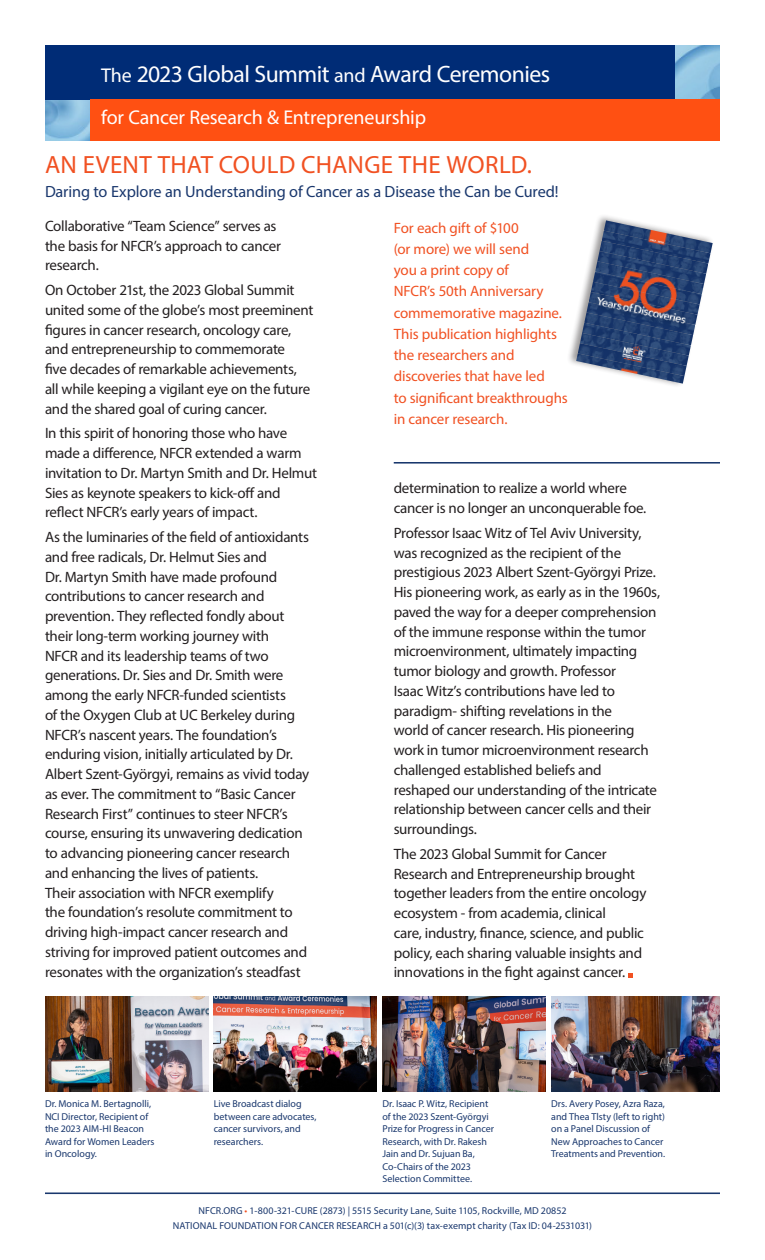
<style>
.page{position:relative;width:765px;height:1260px;background:#fff}
.page>*{position:absolute;margin:0;border:0;box-sizing:border-box;transform-origin:0 0}
.Subhead{font:25px "Myriad Pro";letter-spacing:.01em;color:#f15122}
.t1{font:23.75px "Myriad Pro";letter-spacing:-.02em;color:#fff}
.t2{font:20px "Myriad Pro";letter-spacing:-.01em;color:#fff}
.Intro{font:16.25px "Myriad Pro";letter-spacing:-.005em;color:#19376d}
.Body_Copy{font:15px/19.8px "Myriad Pro";letter-spacing:-.02em;color:#231f20}
.CTA{font:15px/21.2px "Myriad Pro";letter-spacing:-.01em;color:#f15122}
.Captions{font:10px/12.5px "Myriad Pro";color:#19376d}
.s1{font-size:20px}
.s2{color:#f15122}
</style>
<div class="page">
<hr style="left:45px;top:1192px;width:675px;height:2px;background:#19376d">
<hr style="left:394px;top:462px;width:326px;height:2px;background:#19376d">
<img style="left:45px;top:45px;width:675px;height:95px">
<div style="left:45px;top:45px;width:630px;height:54px;background:#002c76"></div>
<div style="left:90px;top:99px;width:630px;height:41px;background:#ff5012"></div>
<svg style="left:628px;top:973px;width:5px;height:5px"></svg>
<img style="left:45px;top:997px;width:163px;height:95px">
<img style="left:214px;top:997px;width:163px;height:95px">
<img style="left:382px;top:997px;width:164px;height:95px">
<img style="left:551px;top:997px;width:169px;height:95px">
<div style="left:566px;top:213px;width:148px;height:175px;background:#231f20;opacity:.45"></div>
<img style="left:604px;top:220px;width:109px;height:33px">
<img style="left:602px;top:231px;width:109px;height:33px">
<img style="left:600px;top:241px;width:108px;height:33px">
<img style="left:597px;top:251px;width:109px;height:33px">
<img style="left:595px;top:261px;width:109px;height:33px">
<img style="left:593px;top:272px;width:109px;height:32px">
<img style="left:591px;top:282px;width:109px;height:33px">
<img style="left:589px;top:292px;width:108px;height:33px">
<img style="left:586px;top:302px;width:109px;height:33px">
<img style="left:584px;top:312px;width:109px;height:33px">
<img style="left:582px;top:323px;width:109px;height:33px">
<img style="left:580px;top:333px;width:109px;height:33px">
<img style="left:578px;top:343px;width:109px;height:33px">
<img style="left:576px;top:353px;width:108px;height:31px">
<p class="t1" style="left:101px;top:59px;width:451px"><span class="s1">The</span> 2023 Global Summit <span class="s1">and</span> Award Ceremonies</p>
<p class="t2" style="left:101px;top:105px;width:327px">for Cancer Research &amp; Entrepreneurship</p>
<p class="Subhead" style="left:45px;top:149px;width:488px">AN EVENT THAT COULD CHANGE THE WORLD.</p>
<p class="Intro" style="left:45px;top:182px;width:515px">Daring to Explore an Understanding of Cancer as a Disease the Can be Cured!</p>
<p class="Body_Copy" style="left:45px;top:216px;width:238px">Collaborative “Team Science” serves as the basis for NFCR’s approach to cancer research.</p>
<p class="Body_Copy" style="left:45px;top:280px;width:270px">On October 21st, the 2023 Global Summit united some of the globe’s most preeminent figures in cancer research, oncology care, and entrepreneurship to commemorate<br>five decades of remarkable achievements, all while keeping a vigilant eye on the future and the shared goal of curing cancer.</p>
<p class="Body_Copy" style="left:45px;top:423px;width:274px">In this spirit of honoring those who have made a difference, NFCR extended a warm invitation to Dr. Martyn Smith and Dr. Helmut Sies as keynote speakers to kick-off and reflect NFCR’s early years of impact.</p>
<p class="Body_Copy" style="left:45px;top:527px;width:266px">As the luminaries of the field of antioxidants and free radicals, Dr. Helmut Sies and<br>Dr. Martyn Smith have made profound contributions to cancer research and prevention. They reflected fondly about their long-term working journey with<br>NFCR and its leadership teams of two generations. Dr. Sies and Dr. Smith were among the early NFCR-funded scientists<br>of the Oxygen Club at UC Berkeley during NFCR’s nascent years. The foundation’s enduring vision, initially articulated by Dr.<br>Albert Szent-Györgyi, remains as vivid today as ever. The commitment to “Basic Cancer Research First” continues to steer NFCR’s course, ensuring its unwavering dedication to advancing pioneering cancer research and enhancing the lives of patients.<br>Their association with NFCR exemplify<br>the foundation’s resolute commitment to driving high-impact cancer research and striving for improved patient outcomes and resonates with the organization’s steadfast</p>
<p class="CTA" style="left:394px;top:217px;width:170px">For each gift of $100<br>(or more) we will send<br>you a print copy of<br>NFCR’s 50th Anniversary commemorative magazine.<br>This publication highlights the researchers and discoveries that have led</p>
<p class="CTA" style="left:394px;top:387px;width:176px">to significant breakthroughs</p>
<p class="CTA" style="left:394px;top:408px;width:115px">in cancer research.</p>
<p class="Body_Copy" style="left:394px;top:478px;width:254px">determination to realize a world where cancer is no longer an unconquerable foe.</p>
<p class="Body_Copy" style="left:394px;top:523px;width:268px">Professor Isaac Witz of Tel Aviv University, was recognized as the recipient of the prestigious 2023 Albert Szent-Györgyi Prize.<br>His pioneering work, as early as in the 1960s, paved the way for a deeper comprehension of the immune response within the tumor microenvironment, ultimately impacting tumor biology and growth. Professor<br>Isaac Witz’s contributions have led to paradigm- shifting revelations in the<br>world of cancer research. His pioneering work in tumor microenvironment research challenged established beliefs and reshaped our understanding of the intricate relationship between cancer cells and their surroundings.</p>
<p class="Body_Copy" style="left:394px;top:844px;width:254px">The 2023 Global Summit for Cancer Research and Entrepreneurship brought together leaders from the entire oncology ecosystem - from academia, clinical<br>care, industry, finance, science, and public policy, each sharing valuable insights and innovations in the fight against cancer.</p>
<p class="Captions" style="left:45px;top:1097px;width:111px">Dr. Monica M. Bertagnolli,<br>NCI Director, Recipient of the 2023 AIM-HI Beacon<br>Award for Women Leaders in Oncology.</p>
<p class="Captions" style="left:214px;top:1097px;width:104px">Live Broadcast dialog between care advocates, cancer survivors, and researchers.</p>
<p class="Captions" style="left:382px;top:1097px;width:113px">Dr. Isaac P. Witz, Recipient of the 2023 Szent-Györgyi<br>Prize for Progress in Cancer<br>Research, with Dr. Rakesh<br>Jain and Dr. Sujuan Ba,<br>Co-Chairs of the 2023<br>Selection Committee.</p>
<p class="Captions" style="left:551px;top:1097px;width:115px">Drs. Avery Posey, Azra Raza, and Thea Tlsty (left to right) on a Panel Discussion of<br>New Approaches to Cancer<br>Treatments and Prevention.</p>
<p class="Captions" style="left:173px;top:1203px;width:421px;line-height:15px;text-align:center">NFCR.ORG <span class="s2">•</span> 1-800-321-CURE (2873) | 5515 Security Lane, Suite 1105, Rockville, MD 20852<br>NATIONAL FOUNDATION FOR CANCER RESEARCH a 501(c)(3) tax-exempt charity (Tax ID: 04-2531031)</p>
</div>
